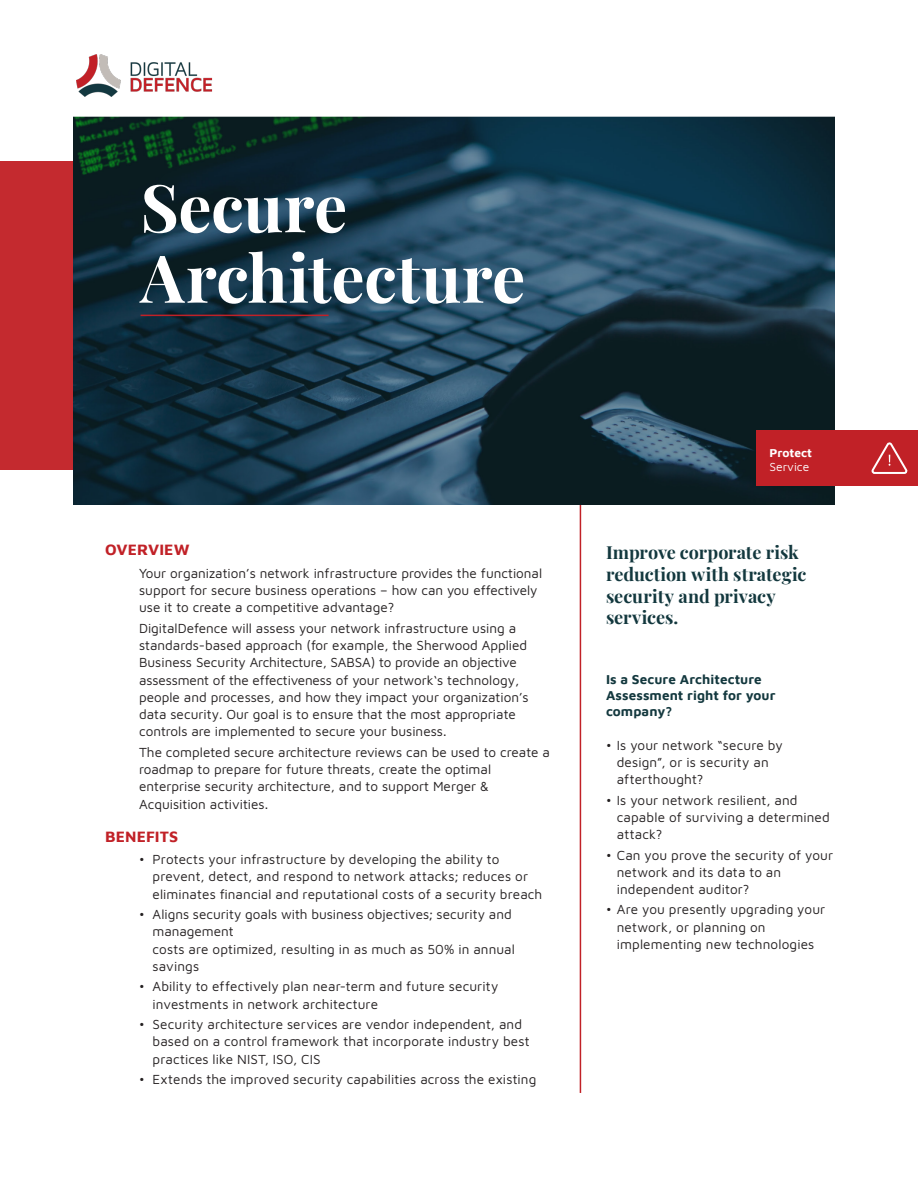
<style>
.page{position:relative;width:918px;height:1188px;background:#fff}
.page>*{position:absolute;margin:0;border:0;box-sizing:border-box;transform-origin:0 0}
.t1{font:700 66px/70.5px "Playfair Display";letter-spacing:-.005em;color:#fff}
.Sidebar_Heading{font:700 18px/21.6px "Playfair Display";color:#13383e}
.Header_1{font:700 15.75px "Maven Pro";color:#c12127}
.Body{font:13.5px/17.2px "Maven Pro";color:#231f20}
.Sidebar_Heading_2{font:700 13.5px/16.2px "Maven Pro";letter-spacing:.005em;color:#13383e}
.t2{font:700 12px/14.4px "Maven Pro";color:#fff}
.s1{font-weight:400}
</style>
<div class="page">
<hr style="left:580px;top:474px;width:1px;height:619px;background:#c12127">
<div style="left:0;top:161px;width:90px;height:309px;background:#c42a2f"></div>
<img style="left:73px;top:117px;width:762px;height:387px">
<div style="left:756px;top:430px;width:162px;height:56px;background:#c12127"></div>
<img style="left:77px;top:54px;width:135px;height:42px">
<svg style="left:871px;top:442px;width:37px;height:32px"></svg>
<hr style="left:141px;top:315px;width:188px;height:1px;background:#c12127">
<p class="t1" style="left:140px;top:167px;width:386px">Secure<br>Architecture</p>
<p class="Header_1" style="left:105px;top:539px;width:86px">OVERVIEW</p>
<p class="Body" style="left:139px;top:564px;width:405px">Your organization’s network infrastructure provides the functional support for secure business operations – how can you effectively use it to create a competitive advantage?</p>
<p class="Body" style="left:139px;top:619px;width:391px">DigitalDefence will assess your network infrastructure using a standards-based approach (for example, the Sherwood Applied Business Security Architecture, SABSA) to provide an objective assessment of the effectiveness of your network‘s technology, people and processes, and how they impact your organization’s data security. Our goal is to ensure that the most appropriate controls are implemented to secure your business.</p>
<p class="Body" style="left:139px;top:743px;width:412px">The completed secure architecture reviews can be used to create a roadmap to prepare for future threats, create the optimal enterprise security architecture, and to support Merger &amp; Acquisition activities.</p>
<p class="Header_1" style="left:105px;top:825px;width:74px">BENEFITS</p>
<p class="Body" style="left:153px;top:850px;width:391px;text-indent:-14px">• Protects your infrastructure by developing the ability to prevent, detect, and respond to network attacks; reduces or eliminates financial and reputational costs of a security breach</p>
<p class="Body" style="left:153px;top:905px;width:364px;text-indent:-14px">• Aligns security goals with business objectives; security and management<br>costs are optimized, resulting in as much as 50% in annual savings</p>
<p class="Body" style="left:153px;top:977px;width:347px;text-indent:-14px">• Ability to effectively plan near-term and future security investments in network architecture</p>
<p class="Body" style="left:153px;top:1015px;width:379px;text-indent:-14px">• Security architecture services are vendor independent, and based on a control framework that incorporate industry best practices like NIST, ISO, CIS</p>
<p class="Body" style="left:139px;top:1070px;width:399px">• Extends the improved security capabilities across the existing</p>
<p class="t2" style="left:770px;top:445px;width:44px">Protect<br><span class="s1">Service</span></p>
<p class="Sidebar_Heading" style="left:606px;top:540px;width:202px">Improve corporate risk reduction with strategic security and privacy services.</p>
<p class="Sidebar_Heading_2" style="left:606px;top:670px;width:171px">Is a Secure Architecture<br>Assessment right for your company?</p>
<p class="Body" style="left:617px;top:735px;width:167px;text-indent:-11px">• Is your network “secure by design”, or is security an afterthought?</p>
<p class="Body" style="left:617px;top:790px;width:215px;text-indent:-11px">• Is your network resilient, and capable of surviving a determined attack?</p>
<p class="Body" style="left:617px;top:845px;width:218px;text-indent:-11px">• Can you prove the security of your network and its data to an independent auditor?</p>
<p class="Body" style="left:617px;top:900px;width:210px;text-indent:-11px">• Are you presently upgrading your network, or planning on implementing new technologies</p>
</div>
